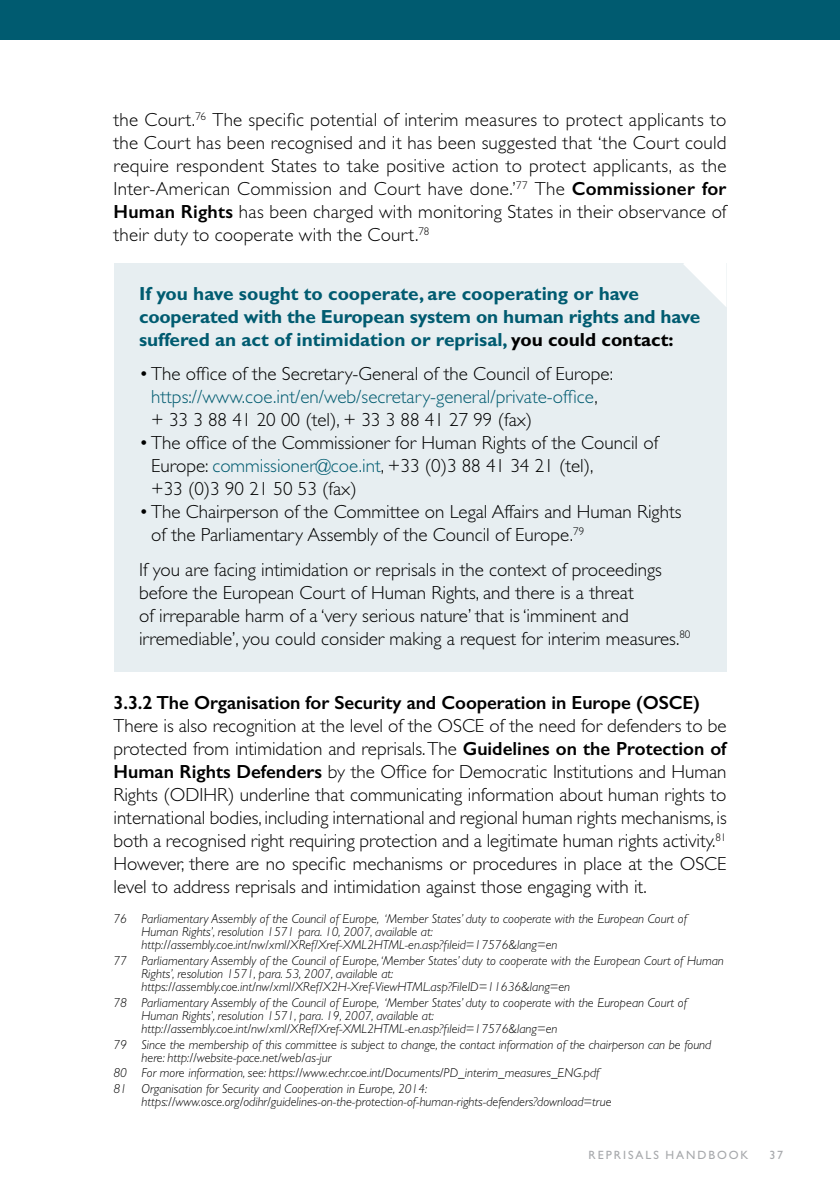
<style>
.page{position:relative;width:840px;height:1191px;background:#fff}
.page>*{position:absolute;margin:0;border:0;box-sizing:border-box;transform-origin:0 0}
.t1{font:300 19px/23px "Gill Sans Std";color:#000}
.t2{font:700 19px/23px "Gill Sans Std";color:#005b70}
.t3{font:600 19px "Gill Sans";letter-spacing:-.005em;color:#000}
.t4{font:italic 300 13px/13px "Gill Sans Std";color:#000}
.t5{font:12px "Gill Sans Std";letter-spacing:.16em;color:#a7a9ac}
.s1{font-family:"Gill Sans";font-weight:600}
.s2{color:#000}
.s3{color:#005b70}
</style>
<div class="page">
<div style="left:0;top:0;width:839px;height:40px;background:#005b70"></div>
<div style="left:113px;top:263px;width:613px;height:408px;background:#e7eef1"></div>
<svg style="left:684px;top:263px;width:42px;height:43px"></svg>
<p class="t1" style="left:113px;top:109px;width:614px;text-align:justify">the Court.<sup>76</sup> The specific potential of interim measures to protect applicants to the Court has been recognised and it has been suggested that ‘the Court could require respondent States to take positive action to protect applicants, as the Inter-American Commission and Court have done.’<sup>77</sup> The <span class="s1">Commissioner for Human Rights</span> has been charged with monitoring States in their observance of their duty to cooperate with the Court.<sup>78</sup></p>
<p class="t2" style="left:139px;top:282px;width:562px">If you have sought to cooperate, are cooperating or have cooperated with the European system on human rights and have suffered an act of intimidation or reprisal, <span class="s2">you could contact:</span></p>
<p class="t1" style="left:151px;top:362px;width:463px;text-indent:-12px">• The office of the Secretary-General of the Council of Europe: <span class="s3">https://www.coe.int/en/web/secretary-general/private-office</span>, + 33 3 88 41 20 00 (tel), + 33 3 88 41 27 99 (fax)</p>
<p class="t1" style="left:151px;top:431px;width:508px;text-indent:-12px">• The office of the Commissioner for Human Rights of the Council of<br>Europe: <span class="s3">commissioner@coe.int</span>, +33 (0)3 88 41 34 21 (tel),<br>+33 (0)3 90 21 50 53 (fax)</p>
<p class="t1" style="left:151px;top:500px;width:531px;text-indent:-12px">• The Chairperson of the Committee on Legal Affairs and Human Rights of the Parliamentary Assembly of the Council of Europe.<sup>79</sup></p>
<p class="t1" style="left:139px;top:558px;width:552px">If you are facing intimidation or reprisals in the context of proceedings before the European Court of Human Rights, and there is a threat<br>of irreparable harm of a ‘very serious nature’ that is ‘imminent and irremediable’, you could consider making a request for interim measures.<sup>80</sup></p>
<p class="t3" style="left:113px;top:691px;width:587px">3.3.2 The Organisation for Security and Cooperation in Europe (OSCE)</p>
<p class="t1" style="left:113px;top:714px;width:614px;text-align:justify">There is also recognition at the level of the OSCE of the need for defenders to be protected from intimidation and reprisals. The <span class="s1">Guidelines on the Protection of Human Rights Defenders</span> by the Office for Democratic Institutions and Human Rights (ODIHR) underline that communicating information about human rights to international bodies, including international and regional human rights mechanisms, is both a recognised right requiring protection and a legitimate human rights activity.<sup>81<br></sup>However, there are no specific mechanisms or procedures in place at the OSCE level to address reprisals and intimidation against those engaging with it.</p>
<p class="t4" style="left:141px;top:912px;width:546px;text-indent:-28px">76 Parliamentary Assembly of the Council of Europe, ‘Member States’ duty to cooperate with the European Court of<br>Human Rights’, resolution 1571 para. 10, 2007, available at: http://assembly.coe.int/nw/xml/XRef/Xref-XML2HTML-en.asp?fileid=17576&amp;lang=en</p>
<p class="t4" style="left:141px;top:954px;width:583px;text-indent:-28px">77 Parliamentary Assembly of the Council of Europe, ‘Member States’ duty to cooperate with the European Court of Human<br>Rights’, resolution 1571, para. 53, 2007, available at: https://assembly.coe.int/nw/xml/XRef/X2H-Xref-ViewHTML.asp?FileID=11636&amp;lang=en</p>
<p class="t4" style="left:141px;top:996px;width:546px;text-indent:-28px">78 Parliamentary Assembly of the Council of Europe, ‘Member States’ duty to cooperate with the European Court of<br>Human Rights’, resolution 1571, para. 19, 2007, available at: http://assembly.coe.int/nw/xml/XRef/Xref-XML2HTML-en.asp?fileid=17576&amp;lang=en</p>
<p class="t4" style="left:141px;top:1037px;width:571px;text-indent:-28px">79 Since the membership of this committee is subject to change, the contact information of the chairperson can be found here: http://website-pace.net/web/as-jur</p>
<p class="t4" style="left:113px;top:1065px;width:487px;line-height:15.8px">80 For more information, see: https://www.echr.coe.int/Documents/PD_interim_measures_ENG.pdf<br>81 Organisation for Security and Cooperation in Europe, 2014:</p>
<p class="t4" style="left:141px;top:1095px;width:471px">https://www.osce.org/odihr/guidelines-on-the-protection-of-human-rights-defenders?download=true</p>
<p class="t5" style="left:588px;top:1148px;width:161px">REPRISALS HANDBOOK</p>
<p class="t5" style="left:769px;top:1148px;width:15px">37</p>
</div>
